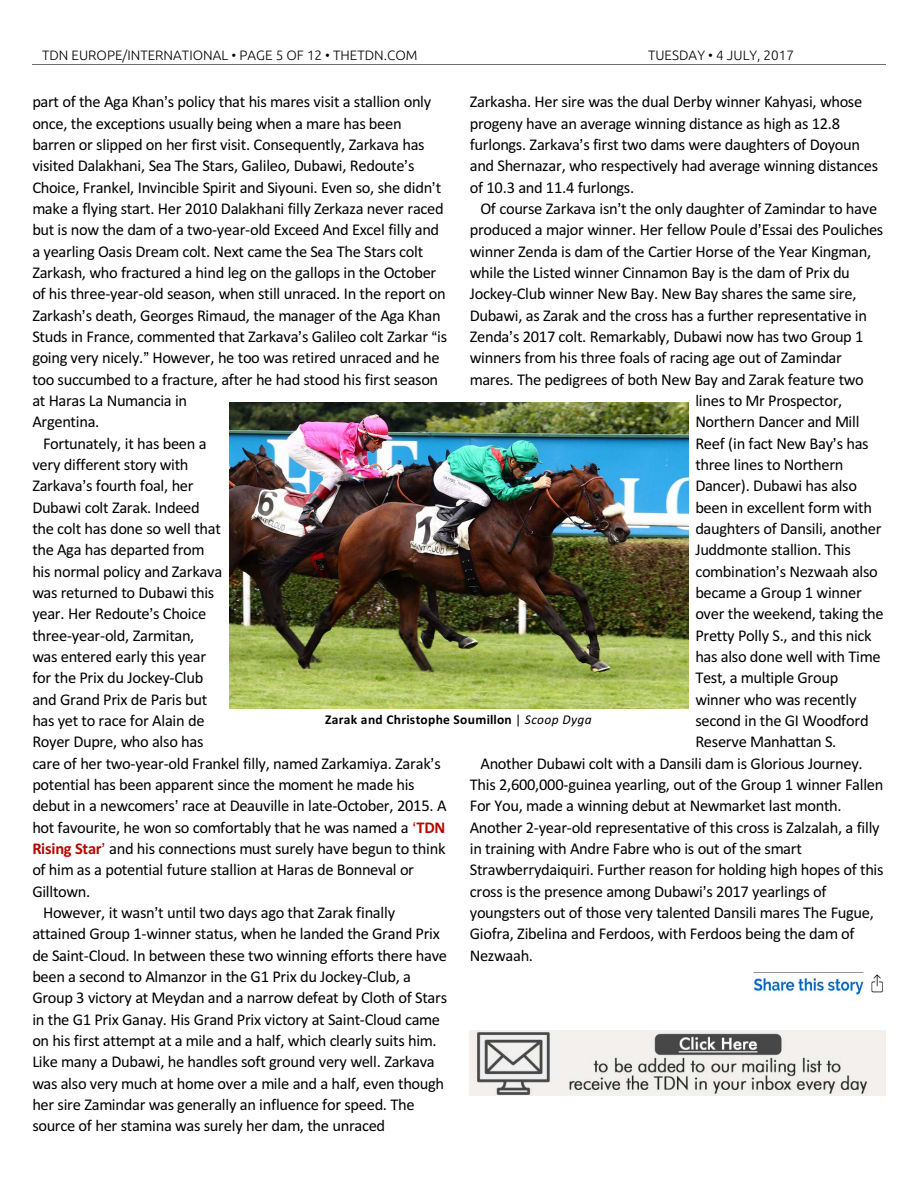
<style>
.page{position:relative;width:918px;height:1188px;background:#fff}
.page>*{position:absolute;margin:0;border:0;box-sizing:border-box;transform-origin:0 0}
.t1{font:16.5px/21.3px "Calibri";letter-spacing:-.02em;color:#000}
.t2{font:300 13.5px "Ubuntu";color:#000}
.t3{font:700 13.5px "Calibri";letter-spacing:.025em;color:#000}
.s1{font-weight:700;color:#b30a00}
.s2{font-weight:400}
.s3{font-weight:400;font-style:italic}
</style>
<div class="page">
<hr style="left:32px;top:64px;width:853px;height:1px;background:#6e6e6e">
<img style="left:230px;top:402px;width:459px;height:306px">
<img style="left:752px;top:972px;width:131px;height:23px">
<img style="left:470px;top:1031px;width:416px;height:65px">
<p class="t2" style="left:42px;top:49px;width:377px">TDN EUROPE/INTERNATIONAL • PAGE 5 OF 12 • THETDN.COM</p>
<p class="t2" style="left:648px;top:49px;width:148px">TUESDAY • 4 JULY, 2017</p>
<p class="t1" style="left:32px;top:93px;width:400px">part of the Aga Khan s policy that his mares visit a stallion only</p>
<p class="t1" style="left:32px;top:114px;width:371px">once, the exceptions usually being when a mare has been</p>
<p class="t1" style="left:32px;top:135px;width:394px">barren or slipped on her first visit. Consequently, Zarkava has</p>
<p class="t1" style="left:32px;top:157px;width:384px">visited Dalakhani, Sea The Stars, Galileo, Dubawi, Redoute s</p>
<p class="t1" style="left:32px;top:178px;width:410px">Choice, Frankel, Invincible Spirit and Siyouni. Even so, she didn t</p>
<p class="t1" style="left:32px;top:199px;width:413px">make a flying start. Her 2010 Dalakhani filly Zerkaza never raced</p>
<p class="t1" style="left:32px;top:221px;width:408px">but is now the dam of a two-year-old Exceed And Excel filly and</p>
<p class="t1" style="left:32px;top:242px;width:392px">a yearling Oasis Dream colt. Next came the Sea The Stars colt</p>
<p class="t1" style="left:32px;top:263px;width:405px">Zarkash, who fractured a hind leg on the gallops in the October</p>
<p class="t1" style="left:32px;top:285px;width:415px">of his three-year-old season, when still unraced. In the report on</p>
<p class="t1" style="left:32px;top:306px;width:410px">Zarkash s death, Georges Rimaud, the manager of the Aga Khan</p>
<p class="t1" style="left:32px;top:327px;width:416px">Studs in France, commented that Zarkava s Galileo colt Zarkar is</p>
<p class="t1" style="left:32px;top:349px;width:409px">going very nicely. However, he too was retired unraced and he</p>
<p class="t1" style="left:32px;top:370px;width:407px">too succumbed to a fracture, after he had stood his first season</p>
<p class="t1" style="left:32px;top:391px;width:156px">at Haras La Numancia in</p>
<p class="t1" style="left:32px;top:413px;width:69px">Argentina.</p>
<p class="t1" style="left:43px;top:434px;width:165px">Fortunately, it has been a</p>
<p class="t1" style="left:32px;top:455px;width:158px">very different story with</p>
<p class="t1" style="left:32px;top:477px;width:163px">Zarkava s fourth foal, her</p>
<p class="t1" style="left:32px;top:498px;width:169px">Dubawi colt Zarak. Indeed</p>
<p class="t1" style="left:32px;top:519px;width:190px">the colt has done so well that</p>
<p class="t1" style="left:32px;top:541px;width:174px">the Aga has departed from</p>
<p class="t1" style="left:32px;top:562px;width:191px">his normal policy and Zarkava</p>
<p class="t1" style="left:32px;top:583px;width:184px">was returned to Dubawi this</p>
<p class="t1" style="left:32px;top:605px;width:175px">year. Her Redoute s Choice</p>
<p class="t1" style="left:32px;top:626px;width:163px">three-year-old, Zarmitan,</p>
<p class="t1" style="left:32px;top:647px;width:175px">was entered early this year</p>
<p class="t1" style="left:32px;top:669px;width:173px">for the Prix du Jockey-Club</p>
<p class="t1" style="left:32px;top:690px;width:176px">and Grand Prix de Paris but</p>
<p class="t1" style="left:32px;top:711px;width:174px">has yet to race for Alain de</p>
<p class="t1" style="left:32px;top:733px;width:173px">Royer Dupre, who also has</p>
<p class="t1" style="left:32px;top:754px;width:410px">care of her two-year-old Frankel filly, named Zarkamiya. Zarak s</p>
<p class="t1" style="left:32px;top:775px;width:384px">potential has been apparent since the moment he made his</p>
<p class="t1" style="left:32px;top:796px;width:416px">debut in a newcomers race at Deauville in late-October, 2015. A</p>
<p class="t1" style="left:32px;top:818px;width:414px">hot favourite, he won so comfortably that he was named a <span class="s1">TDN</span></p>
<p class="t1" style="left:32px;top:839px;width:415px"><span class="s1">Rising Star</span> and his connections must surely have begun to think</p>
<p class="t1" style="left:32px;top:861px;width:383px">of him as a potential future stallion at Haras de Bonneval or</p>
<p class="t1" style="left:32px;top:882px;width:59px">Gilltown.</p>
<p class="t1" style="left:43px;top:903px;width:354px">However, it wasn t until two days ago that Zarak finally</p>
<p class="t1" style="left:32px;top:924px;width:409px">attained Group 1-winner status, when he landed the Grand Prix</p>
<p class="t1" style="left:32px;top:946px;width:416px">de Saint-Cloud. In between these two winning efforts there have</p>
<p class="t1" style="left:32px;top:967px;width:380px">been a second to Almanzor in the G1 Prix du Jockey-Club, a</p>
<p class="t1" style="left:32px;top:989px;width:416px">Group 3 victory at Meydan and a narrow defeat by Cloth of Stars</p>
<p class="t1" style="left:32px;top:1010px;width:409px">in the G1 Prix Ganay. His Grand Prix victory at Saint-Cloud came</p>
<p class="t1" style="left:32px;top:1031px;width:406px">on his first attempt at a mile and a half, which clearly suits him.</p>
<p class="t1" style="left:32px;top:1052px;width:404px">Like many a Dubawi, he handles soft ground very well. Zarkava</p>
<p class="t1" style="left:32px;top:1074px;width:413px">was also very much at home over a mile and a half, even though</p>
<p class="t1" style="left:32px;top:1095px;width:384px">her sire Zamindar was generally an influence for speed. The</p>
<p class="t1" style="left:32px;top:1117px;width:354px">source of her stamina was surely her dam, the unraced</p>
<p class="t1" style="left:470px;top:93px;width:410px">Zarkasha. Her sire was the dual Derby winner Kahyasi, whose progeny have an average winning distance as high as 12.8 furlongs. Zarkava s first two dams were daughters of Doyoun and Shernazar, who respectively had average winning distances of 10.3 and 11.4 furlongs.</p>
<p class="t1" style="left:481px;top:199px;width:398px">Of course Zarkava isn t the only daughter of Zamindar to have</p>
<p class="t1" style="left:470px;top:221px;width:415px">produced a major winner. Her fellow Poule d Essai des Pouliches</p>
<p class="t1" style="left:470px;top:242px;width:403px">winner Zenda is dam of the Cartier Horse of the Year Kingman,</p>
<p class="t1" style="left:470px;top:263px;width:382px">while the Listed winner Cinnamon Bay is the dam of Prix du</p>
<p class="t1" style="left:470px;top:285px;width:388px">Jockey-Club winner New Bay. New Bay shares the same sire,</p>
<p class="t1" style="left:470px;top:306px;width:399px">Dubawi, as Zarak and the cross has a further representative in</p>
<p class="t1" style="left:470px;top:327px;width:395px">Zenda s 2017 colt. Remarkably, Dubawi now has two Group 1</p>
<p class="t1" style="left:470px;top:349px;width:374px">winners from his three foals of racing age out of Zamindar</p>
<p class="t1" style="left:470px;top:370px;width:396px">mares. The pedigrees of both New Bay and Zarak feature two</p>
<p class="t1" style="left:695px;top:391px;width:149px">lines to Mr Prospector,</p>
<p class="t1" style="left:695px;top:413px;width:166px">Northern Dancer and Mill</p>
<p class="t1" style="left:695px;top:434px;width:175px">Reef (in fact New Bay s has</p>
<p class="t1" style="left:695px;top:455px;width:150px">three lines to Northern</p>
<p class="t1" style="left:695px;top:477px;width:163px">Dancer). Dubawi has also</p>
<p class="t1" style="left:695px;top:498px;width:178px">been in excellent form with</p>
<p class="t1" style="left:695px;top:519px;width:188px">daughters of Dansili, another</p>
<p class="t1" style="left:695px;top:541px;width:157px">Juddmonte stallion. This</p>
<p class="t1" style="left:695px;top:562px;width:184px">combination s Nezwaah also</p>
<p class="t1" style="left:695px;top:583px;width:168px">became a Group 1 winner</p>
<p class="t1" style="left:695px;top:605px;width:190px">over the weekend, taking the</p>
<p class="t1" style="left:695px;top:626px;width:178px">Pretty Polly S., and this nick</p>
<p class="t1" style="left:695px;top:647px;width:187px">has also done well with Time</p>
<p class="t1" style="left:695px;top:669px;width:145px">Test, a multiple Group</p>
<p class="t1" style="left:695px;top:690px;width:163px">winner who was recently</p>
<p class="t1" style="left:695px;top:711px;width:175px">second in the GI Woodford</p>
<p class="t1" style="left:695px;top:733px;width:143px">Reserve Manhattan S.</p>
<p class="t1" style="left:481px;top:754px;width:384px">Another Dubawi colt with a Dansili dam is Glorious Journey.</p>
<p class="t1" style="left:470px;top:775px;width:415px">This 2,600,000-guinea yearling, out of the Group 1 winner Fallen</p>
<p class="t1" style="left:470px;top:796px;width:373px">For You, made a winning debut at Newmarket last month.</p>
<p class="t1" style="left:470px;top:818px;width:411px">Another 2-year-old representative of this cross is Zalzalah, a filly</p>
<p class="t1" style="left:470px;top:839px;width:334px">in training with Andre Fabre who is out of the smart</p>
<p class="t1" style="left:470px;top:861px;width:415px">Strawberrydaiquiri. Further reason for holding high hopes of this</p>
<p class="t1" style="left:470px;top:882px;width:358px">cross is the presence among Dubawi s 2017 yearlings of</p>
<p class="t1" style="left:470px;top:903px;width:406px">youngsters out of those very talented Dansili mares The Fugue,</p>
<p class="t1" style="left:470px;top:924px;width:386px">Giofra, Zibelina and Ferdoos, with Ferdoos being the dam of</p>
<p class="t1" style="left:470px;top:946px;width:65px">Nezwaah.</p>
<p class="t3" style="left:325px;top:714px;width:268px">Zarak and Christophe Soumillon <span class="s2">|</span> <span class="s3">Scoop Dyga</span></p>
</div>
